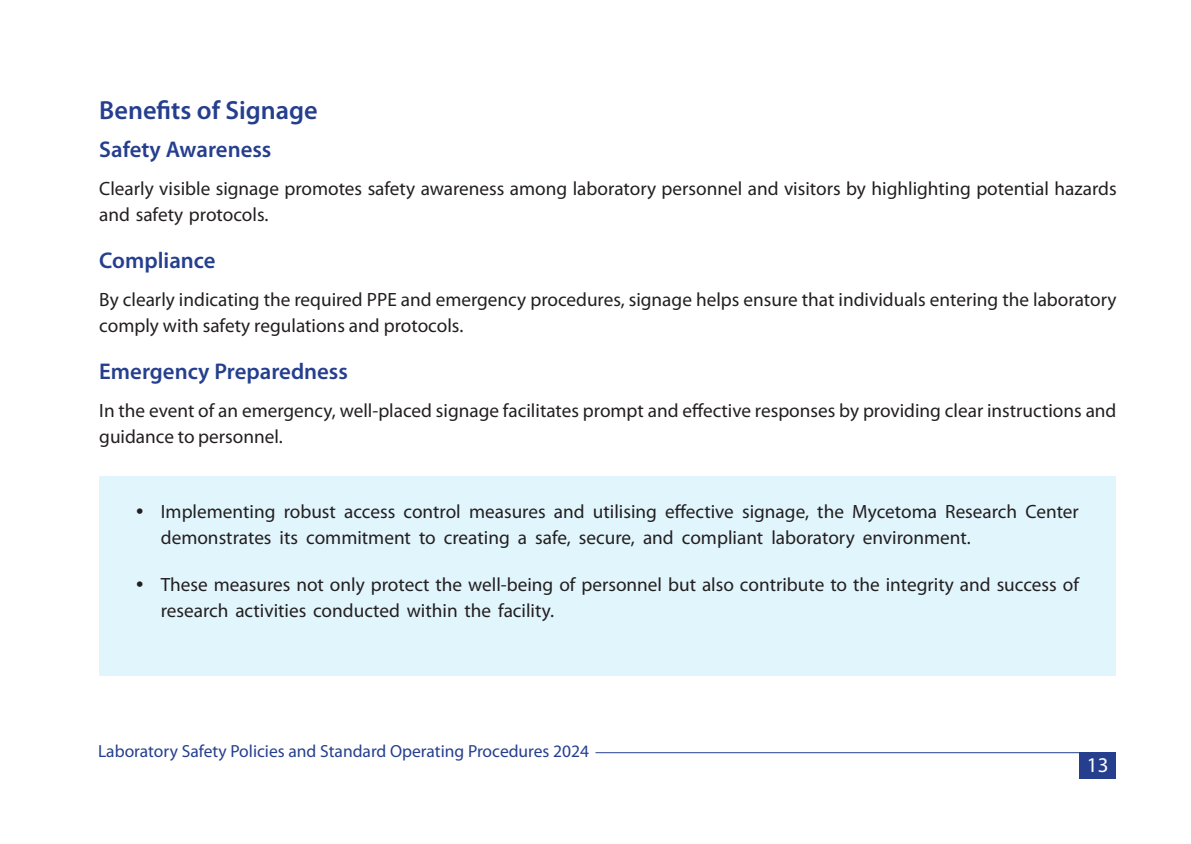
<style>
.page{position:relative;width:1191px;height:844px;background:#fff}
.page>*{position:absolute;margin:0;border:0;box-sizing:border-box;transform-origin:0 0}
.t1{font:600 26.25px "Myriad Pro";color:#253f8e}
.t2{font:600 22.75px "Myriad Pro";color:#253f8e}
.t3{font:21px "Myriad Pro";color:#fff}
.t4{font:19.25px/26.2px "Myriad Pro";color:#231f20}
.t5{font:17.5px "Myriad Pro";color:#253f8e}
.s1{font-size:26.25px}
</style>
<div class="page">
<hr style="left:595px;top:752px;width:521px;height:1px;background:#253f8e">
<div style="left:1079px;top:752px;width:37px;height:26px;background:#253f8e"></div>
<div style="left:99px;top:475px;width:1016px;height:200px;background:#e1f5fd"></div>
<h1 class="t1" style="left:99px;top:93px;width:220px">Benefits of Signage</h1>
<p class="t2" style="left:99px;top:135px;width:174px">Safety Awareness</p>
<p class="t4" style="left:99px;top:175px;width:1019px">Clearly visible signage promotes safety awareness among laboratory personnel and visitors by highlighting potential hazards and safety protocols.</p>
<p class="t2" style="left:99px;top:246px;width:118px">Compliance</p>
<p class="t4" style="left:99px;top:286px;width:1018px">By clearly indicating the required PPE and emergency procedures, signage helps ensure that individuals entering the laboratory comply with safety regulations and protocols.</p>
<p class="t2" style="left:99px;top:356px;width:250px">Emergency Preparedness</p>
<p class="t4" style="left:99px;top:397px;width:1018px">In the event of an emergency, well-placed signage facilitates prompt and effective responses by providing clear instructions and guidance to personnel.</p>
<p class="t4" style="left:161px;top:498px;width:919px;text-indent:-25px"><span class="s1">•</span> Implementing robust access control measures and utilising effective signage, the Mycetoma Research Center demonstrates its commitment to creating a safe, secure, and compliant laboratory environment.</p>
<p class="t4" style="left:161px;top:571px;width:919px;text-indent:-25px"><span class="s1">•</span> These measures not only protect the well-being of personnel but also contribute to the integrity and success of research activities conducted within the facility.</p>
<p class="t5" style="left:98px;top:739px;width:492px">Laboratory Safety Policies and Standard Operating Procedures 2024</p>
<p class="t3" style="left:1087px;top:752px;width:23px">13</p>
</div>
